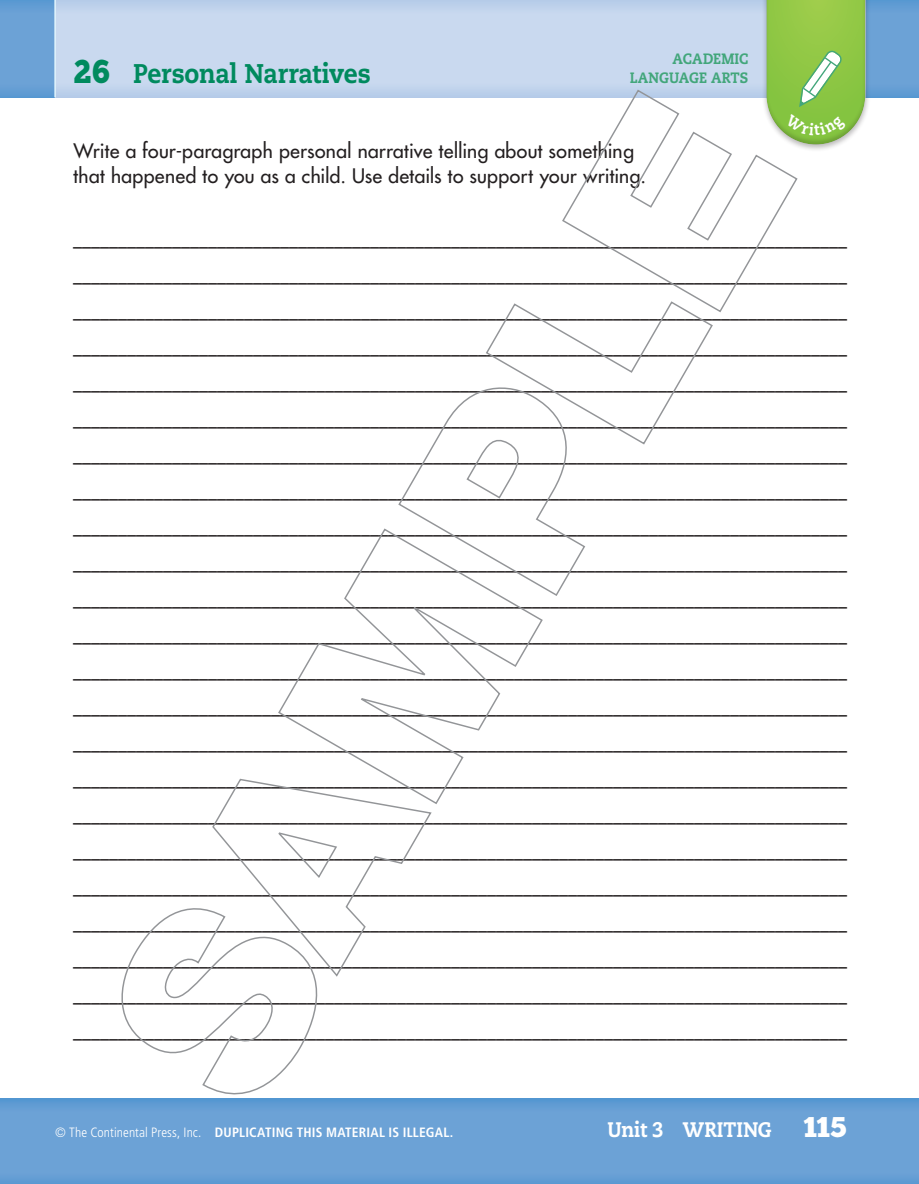
<style>
.page{position:relative;width:919px;height:1184px;background:#fff}
.page>*{position:absolute;margin:0;border:0;box-sizing:border-box;transform-origin:0 0}
.ELLs_20_Lesson_Head{font:800 27px "Caecilia";letter-spacing:-.01em;color:#008a5e;scale:.9 1}
.t1{font:800 21px "Caecilia";color:#fff;scale:.9 1}
.ELLs_20_Text_w_WOL{font:500 19.5px/24px "CP Futura Std";letter-spacing:-.005em;color:#231f20}
.ELLs_20_WOL_2{font:300 18px "Cheltenham";color:#231f20}
.ELLs_20_WOL_1{font:300 18px "Cheltenham";color:#231f20}
.ELLs_20_Standard{font:800 15px "Caecilia";letter-spacing:.005em;color:#42a67b;scale:.9 1}
.t2{font:700 condensed 13.5px "Frutiger";letter-spacing:.015em;color:#fff}
.s1{font-family:"Chunk Five";font-weight:400;font-size:33px}
.s2{font-weight:300}
.s3{font-family:"Chunk Five";font-weight:400;font-size:28.5px}
</style>
<div class="page">
<div style="left:0;top:1098px;width:919px;height:85px;background:linear-gradient(to bottom,#679fd5,#6ca2d6)"></div>
<div style="left:0;top:0;width:919px;height:97px;background:linear-gradient(to bottom,#69a1d5,#6aa1d5)"></div>
<svg style="left:56px;top:0;width:705px;height:97px;background:#c6d7ee"></svg>
<hr style="left:54px;top:0;width:2px;height:97px;background:#e1f4fc">
<div style="left:761px;top:0;width:109px;height:152px;background:#231f20;opacity:.3"></div>
<div style="left:765px;top:0;width:102px;height:145px;background:#231f20;opacity:.2"></div>
<svg style="left:121px;top:908px;width:197px;height:186px"></svg>
<svg style="left:211px;top:778px;width:221px;height:199px"></svg>
<svg style="left:277px;top:528px;width:266px;height:277px"></svg>
<svg style="left:397px;top:303px;width:316px;height:294px"></svg>
<svg style="left:561px;top:90px;width:236px;height:223px"></svg>
<svg style="left:766px;top:0;width:99px;height:144px;background:#97ca5b"></svg>
<p class="ELLs_20_Lesson_Head" style="left:74px;top:57px;width:331px"><span class="s1">26</span> Personal Narratives</p>
<p class="ELLs_20_Standard" style="left:672px;top:49px;width:86px">ACADEMIC</p>
<p class="ELLs_20_Standard" style="left:630px;top:69px;width:133px">LANGUAGE ARTS</p>
<p class="ELLs_20_Text_w_WOL" style="left:73px;top:140px;width:574px">Write a four-paragraph personal narrative telling about something that happened to you as a child. Use details to support your writing.</p>
<p class="ELLs_20_WOL_1" style="left:73px;top:229px;width:775px">______________________________________________________________________________________</p>
<p class="ELLs_20_WOL_2" style="left:73px;top:265px;width:775px">______________________________________________________________________________________</p>
<p class="ELLs_20_WOL_2" style="left:73px;top:301px;width:775px">______________________________________________________________________________________</p>
<p class="ELLs_20_WOL_2" style="left:73px;top:337px;width:775px">______________________________________________________________________________________</p>
<p class="ELLs_20_WOL_2" style="left:73px;top:373px;width:775px">______________________________________________________________________________________</p>
<p class="ELLs_20_WOL_2" style="left:73px;top:409px;width:775px">______________________________________________________________________________________</p>
<p class="ELLs_20_WOL_2" style="left:73px;top:445px;width:775px">______________________________________________________________________________________</p>
<p class="ELLs_20_WOL_2" style="left:73px;top:481px;width:775px">______________________________________________________________________________________</p>
<p class="ELLs_20_WOL_2" style="left:73px;top:517px;width:775px">______________________________________________________________________________________</p>
<p class="ELLs_20_WOL_2" style="left:73px;top:553px;width:775px">______________________________________________________________________________________</p>
<p class="ELLs_20_WOL_2" style="left:73px;top:589px;width:775px">______________________________________________________________________________________</p>
<p class="ELLs_20_WOL_2" style="left:73px;top:625px;width:775px">______________________________________________________________________________________</p>
<p class="ELLs_20_WOL_2" style="left:73px;top:661px;width:775px">______________________________________________________________________________________</p>
<p class="ELLs_20_WOL_2" style="left:73px;top:697px;width:775px">______________________________________________________________________________________</p>
<p class="ELLs_20_WOL_2" style="left:73px;top:733px;width:775px">______________________________________________________________________________________</p>
<p class="ELLs_20_WOL_2" style="left:73px;top:769px;width:775px">______________________________________________________________________________________</p>
<p class="ELLs_20_WOL_2" style="left:73px;top:805px;width:775px">______________________________________________________________________________________</p>
<p class="ELLs_20_WOL_2" style="left:73px;top:841px;width:775px">______________________________________________________________________________________</p>
<p class="ELLs_20_WOL_2" style="left:73px;top:877px;width:775px">______________________________________________________________________________________</p>
<p class="ELLs_20_WOL_2" style="left:73px;top:913px;width:775px">______________________________________________________________________________________</p>
<p class="ELLs_20_WOL_2" style="left:73px;top:949px;width:775px">______________________________________________________________________________________</p>
<p class="ELLs_20_WOL_2" style="left:73px;top:985px;width:775px">______________________________________________________________________________________</p>
<p class="ELLs_20_WOL_2" style="left:73px;top:1021px;width:775px">______________________________________________________________________________________</p>
<p class="t2" style="left:55px;top:1124px;width:400px"><span class="s2">© The Continental Press, Inc.</span> DUPLICATING THIS MATERIAL IS ILLEGAL.</p>
<p class="t1" style="left:607px;top:1116px;width:267px">Unit 3 WRITING <span class="s3">115</span></p>
</div>
